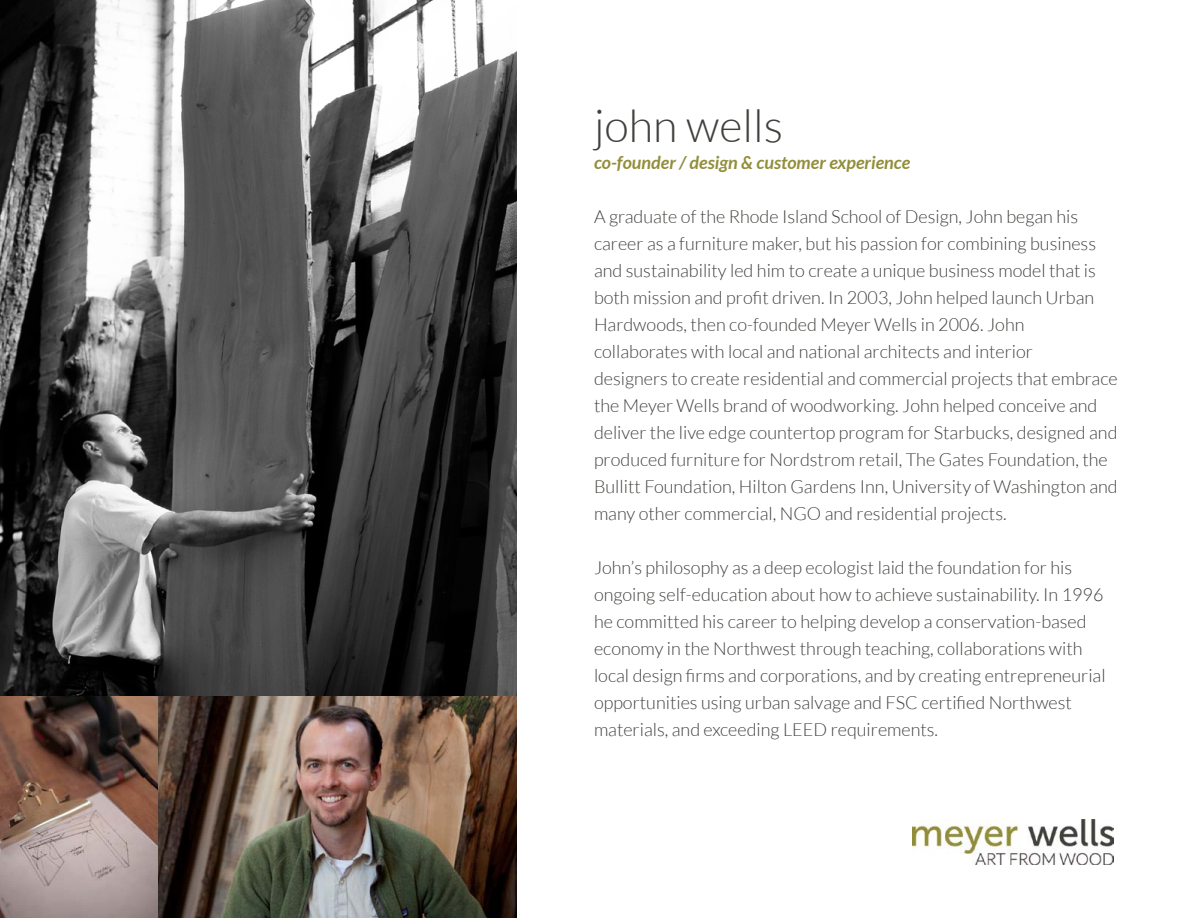
<style>
.page{position:relative;width:1188px;height:918px;background:#fff}
.page>*{position:absolute;margin:0;border:0;box-sizing:border-box;transform-origin:0 0}
.t1{font:300 45px "Lato";color:#41403d}
.t2{font:300 18px/27px "Lato";color:#41403d}
.t3{font:italic 700 18px "Lato";color:#928e3b}
</style>
<div class="page">
<img style="left:913px;top:819px;width:201px;height:46px">
<img style="left:0;top:0;width:517px;height:918px">
<h1 class="t1" style="left:594px;top:102px;width:191px">john wells</h1>
<p class="t3" style="left:594px;top:152px;width:318px">co-founder / design &amp; customer experience</p>
<p class="t2" style="left:594px;top:203px;width:525px">A graduate of the Rhode Island School of Design, John began his career as a furniture maker, but his passion for combining business and sustainability led him to create a unique business model that is both mission and profit driven. In 2003, John helped launch Urban Hardwoods, then co-founded Meyer Wells in 2006. John collaborates with local and national architects and interior<br>designers to create residential and commercial projects that embrace the Meyer Wells brand of woodworking. John helped conceive and deliver the live edge countertop program for Starbucks, designed and produced furniture for Nordstrom retail, The Gates Foundation, the Bullitt Foundation, Hilton Gardens Inn, University of Washington and many other commercial, NGO and residential projects.</p>
<p class="t2" style="left:594px;top:554px;width:513px">John’s philosophy as a deep ecologist laid the foundation for his ongoing self-education about how to achieve sustainability. In 1996 he committed his career to helping develop a conservation-based economy in the Northwest through teaching, collaborations with local design firms and corporations, and by creating entrepreneurial opportunities using urban salvage and FSC certified Northwest materials, and exceeding LEED requirements.</p>
</div>
